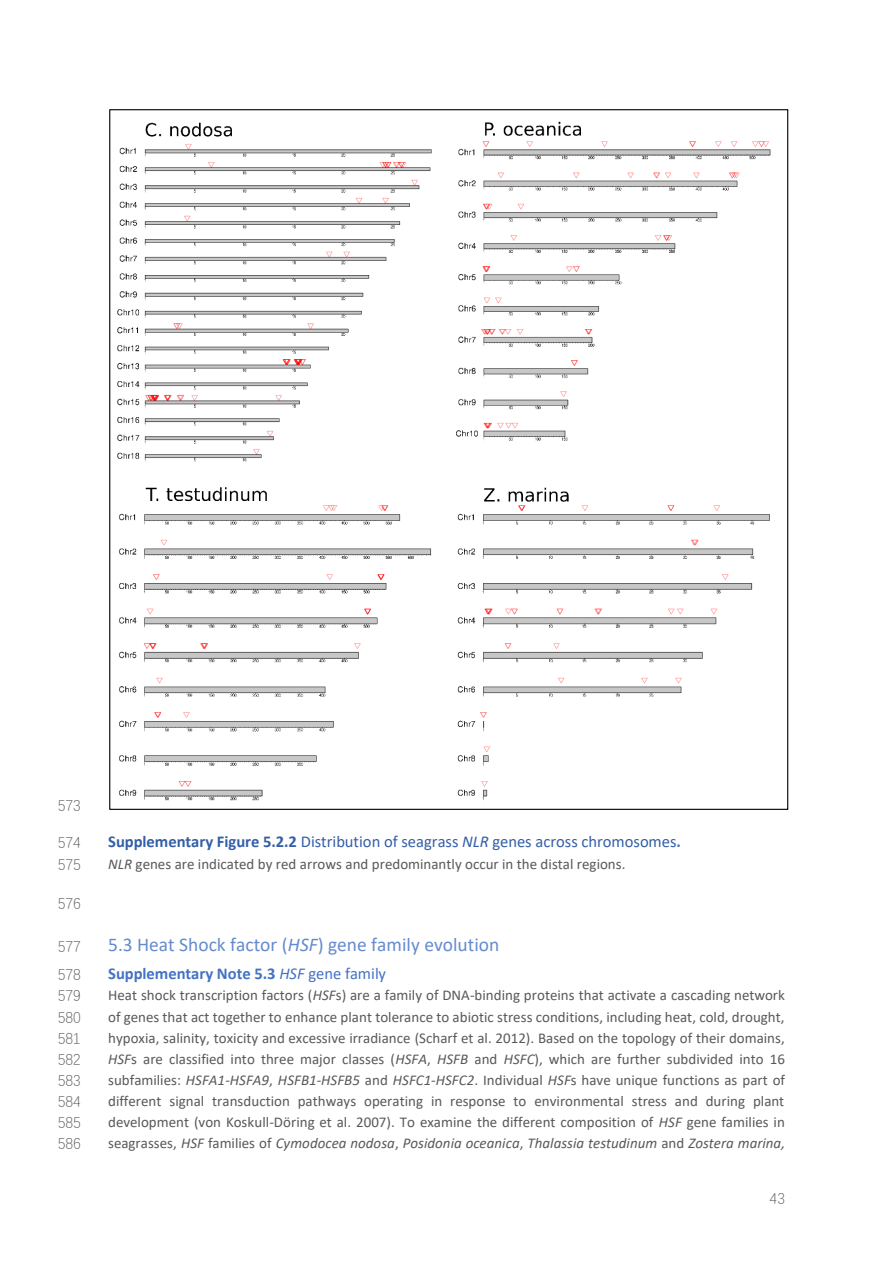
<style>
.page{position:relative;width:893px;height:1262px;background:#fff}
.page>*{position:absolute;margin:0;border:0;box-sizing:border-box;transform-origin:0 0}
.t1{font:19.5px "Calibri";color:#658bce}
.t2{font:16.5px "Calibri";color:#345fa9}
.t3{font:700 16.5px "Calibri";color:#4472c4}
.t4{font:15px "Calibri";color:#595959}
.t5{font:italic 15px "Calibri";letter-spacing:.005em;color:#595959}
.t6{font:300 15px "Deng Xian";letter-spacing:.005em;color:#595959}
.s1{font-weight:700}
.s2{font-style:italic}
.s3{font-weight:700;color:#4472c4}
.s4{font-weight:400;font-style:italic}
.s5{font-weight:400}
.s6{font-style:normal}
</style>
<div class="page">
<img style="left:117px;top:121px;width:654px;height:680px">
<p class="t6" style="left:58px;top:798px;width:25px">573</p>
<p class="t6" style="left:58px;top:834px;width:25px">574</p>
<p class="t2" style="left:108px;top:834px;width:574px"><span class="s1">Supplementary Figure 5.2.2</span> Distribution of seagrass <span class="s2">NLR</span> genes across chromosomes<span class="s3">.</span></p>
<p class="t6" style="left:58px;top:856px;width:25px">575</p>
<p class="t4" style="left:108px;top:857px;width:519px"><span class="s2">NLR</span> genes are indicated by red arrows and predominantly occur in the distal regions.</p>
<p class="t6" style="left:58px;top:895px;width:25px">576</p>
<p class="t6" style="left:58px;top:939px;width:25px">577</p>
<h1 class="t1" style="left:108px;top:936px;width:393px">5.3 Heat Shock factor (<span class="s2">HSF</span>) gene family evolution</h1>
<p class="t6" style="left:58px;top:966px;width:25px">578</p>
<p class="t3" style="left:108px;top:966px;width:279px">Supplementary Note 5.3 <span class="s4">HSF</span> <span class="s5">gene family</span></p>
<p class="t6" style="left:58px;top:988px;width:25px">579</p>
<p class="t4" style="left:108px;top:989px;width:678px">Heat shock transcription factors (<span class="s2">HSF</span>s) are a family of DNA-binding proteins that activate a cascading network</p>
<p class="t6" style="left:58px;top:1009px;width:25px">580</p>
<p class="t4" style="left:108px;top:1010px;width:677px">of genes that act together to enhance plant tolerance to abiotic stress conditions, including heat, cold, drought,</p>
<p class="t6" style="left:58px;top:1030px;width:25px">581</p>
<p class="t4" style="left:108px;top:1031px;width:678px">hypoxia, salinity, toxicity and excessive irradiance (Scharf et al. 2012). Based on the topology of their domains,</p>
<p class="t6" style="left:58px;top:1051px;width:25px">582</p>
<p class="t4" style="left:108px;top:1052px;width:678px"><span class="s2">HSF</span>s are classified into three major classes (<span class="s2">HSFA</span>, <span class="s2">HSFB</span> and <span class="s2">HSFC</span>), which are further subdivided into 16</p>
<p class="t6" style="left:58px;top:1072px;width:25px">583</p>
<p class="t4" style="left:108px;top:1073px;width:678px">subfamilies: <span class="s2">HSFA1-HSFA9</span>, <span class="s2">HSFB1-HSFB5</span> and <span class="s2">HSFC1-HSFC2</span>. Individual <span class="s2">HSF</span>s have unique functions as part of</p>
<p class="t6" style="left:58px;top:1093px;width:25px">584</p>
<p class="t4" style="left:108px;top:1094px;width:677px">different signal transduction pathways operating in response to environmental stress and during plant</p>
<p class="t6" style="left:58px;top:1114px;width:25px">585</p>
<p class="t4" style="left:108px;top:1115px;width:678px">development (von Koskull-Döring et al. 2007). To examine the different composition of <span class="s2">HSF</span> gene families in</p>
<p class="t6" style="left:58px;top:1135px;width:25px">586</p>
<p class="t5" style="left:108px;top:1136px;width:678px"><span class="s6">seagrasses,</span> HSF <span class="s6">families of</span> Cymodocea nodosa<span class="s6">,</span> Posidonia oceanica<span class="s6">,</span> Thalassia testudinum <span class="s6">and</span> Zostera marina,</p>
<p class="t6" style="left:769px;top:1191px;width:17px">43</p>
</div>
